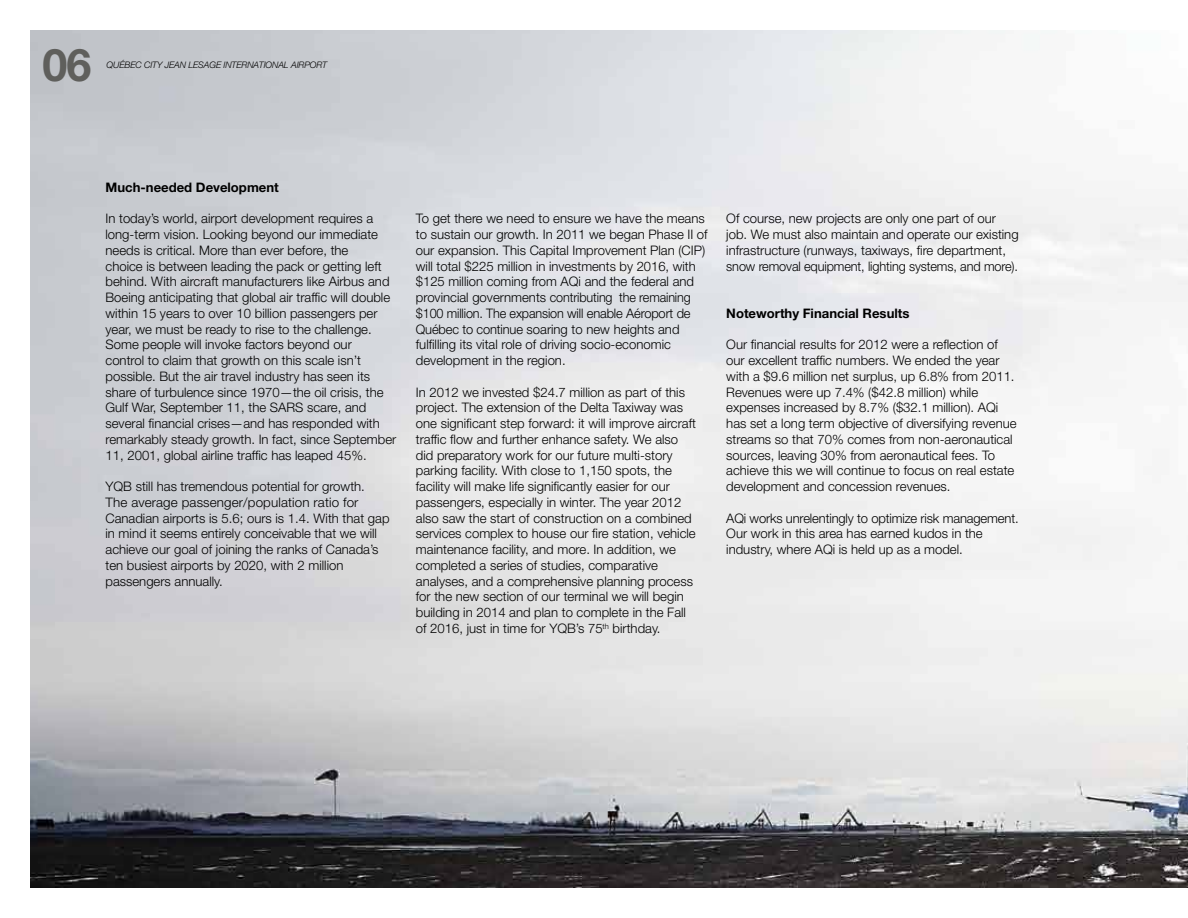
<style>
.page{position:relative;width:1188px;height:918px;background:#fff}
.page>*{position:absolute;margin:0;border:0;box-sizing:border-box;transform-origin:0 0}
.t1{font:700 45px "Helvetica Neue LT Std";color:#5f5f5c}
.t2{font:300 13.2px/15.8px "Helvetica Neue LT Std";color:#000}
.t3{font:700 13.2px "Helvetica Neue LT Std";color:#000}
.t4{font:italic 300 9px "Helvetica Neue LT Std";letter-spacing:-.01em;color:#000}
</style>
<div class="page">
<img style="left:30px;top:30px;width:1158px;height:858px">
<h1 class="t1" style="left:43px;top:37px;width:50px">06</h1>
<p class="t4" style="left:107px;top:59px;width:222px">QUÉBEC CITY JEAN LESAGE INTERNATIONAL AIRPORT</p>
<p class="t3" style="left:106px;top:179px;width:175px">Much-needed Development</p>
<p class="t2" style="left:106px;top:211px;width:292px">In today’s world, airport development requires a long-term vision. Looking beyond our immediate needs is critical. More than ever before, the<br>choice is between leading the pack or getting left behind. With aircraft manufacturers like Airbus and Boeing anticipating that global air traffic will double within 15 years to over 10 billion passengers per year, we must be ready to rise to the challenge.<br>Some people will invoke factors beyond our<br>control to claim that growth on this scale isn’t possible. But the air travel industry has seen its share of turbulence since 1970—the oil crisis, the Gulf War, September 11, the SARS scare, and several financial crises—and has responded with remarkably steady growth. In fact, since September 11, 2001, global airline traffic has leaped 45%.</p>
<p class="t2" style="left:106px;top:478px;width:286px">YQB still has tremendous potential for growth.<br>The average passenger/population ratio for Canadian airports is 5.6; ours is 1.4. With that gap in mind it seems entirely conceivable that we will achieve our goal of joining the ranks of Canada’s ten busiest airports by 2020, with 2 million passengers annually.</p>
<p class="t2" style="left:416px;top:211px;width:293px">To get there we need to ensure we have the means to sustain our growth. In 2011 we began Phase II of our expansion. This Capital Improvement Plan (CIP) will total $225 million in investments by 2016, with $125 million coming from AQi and the federal and provincial governments contributing the remaining $100 million. The expansion will enable Aéroport de Québec to continue soaring to new heights and fulfilling its vital role of driving socio-economic development in the region.</p>
<p class="t2" style="left:416px;top:384px;width:282px">In 2012 we invested $24.7 million as part of this project. The extension of the Delta Taxiway was one significant step forward: it will improve aircraft traffic flow and further enhance safety. We also did preparatory work for our future multi-story parking facility. With close to 1,150 spots, the facility will make life significantly easier for our passengers, especially in winter. The year 2012 also saw the start of construction on a combined services complex to house our fire station, vehicle maintenance facility, and more. In addition, we completed a series of studies, comparative analyses, and a comprehensive planning process for the new section of our terminal we will begin building in 2014 and plan to complete in the Fall of 2016, just in time for YQB’s 75<sup>th</sup> birthday.</p>
<p class="t2" style="left:726px;top:211px;width:294px">Of course, new projects are only one part of our job. We must also maintain and operate our existing infrastructure (runways, taxiways, fire department, snow removal equipment, lighting systems, and more).</p>
<p class="t3" style="left:726px;top:305px;width:185px">Noteworthy Financial Results</p>
<p class="t2" style="left:726px;top:337px;width:292px">Our financial results for 2012 were a reflection of our excellent traffic numbers. We ended the year with a $9.6 million net surplus, up 6.8% from 2011.<br>Revenues were up 7.4% ($42.8 million) while expenses increased by 8.7% ($32.1 million). AQi has set a long term objective of diversifying revenue streams so that 70% comes from non-aeronautical sources, leaving 30% from aeronautical fees. To achieve this we will continue to focus on real estate development and concession revenues.</p>
<p class="t2" style="left:726px;top:510px;width:294px">AQi works unrelentingly to optimize risk management.<br>Our work in this area has earned kudos in the industry, where AQi is held up as a model.</p>
</div>
